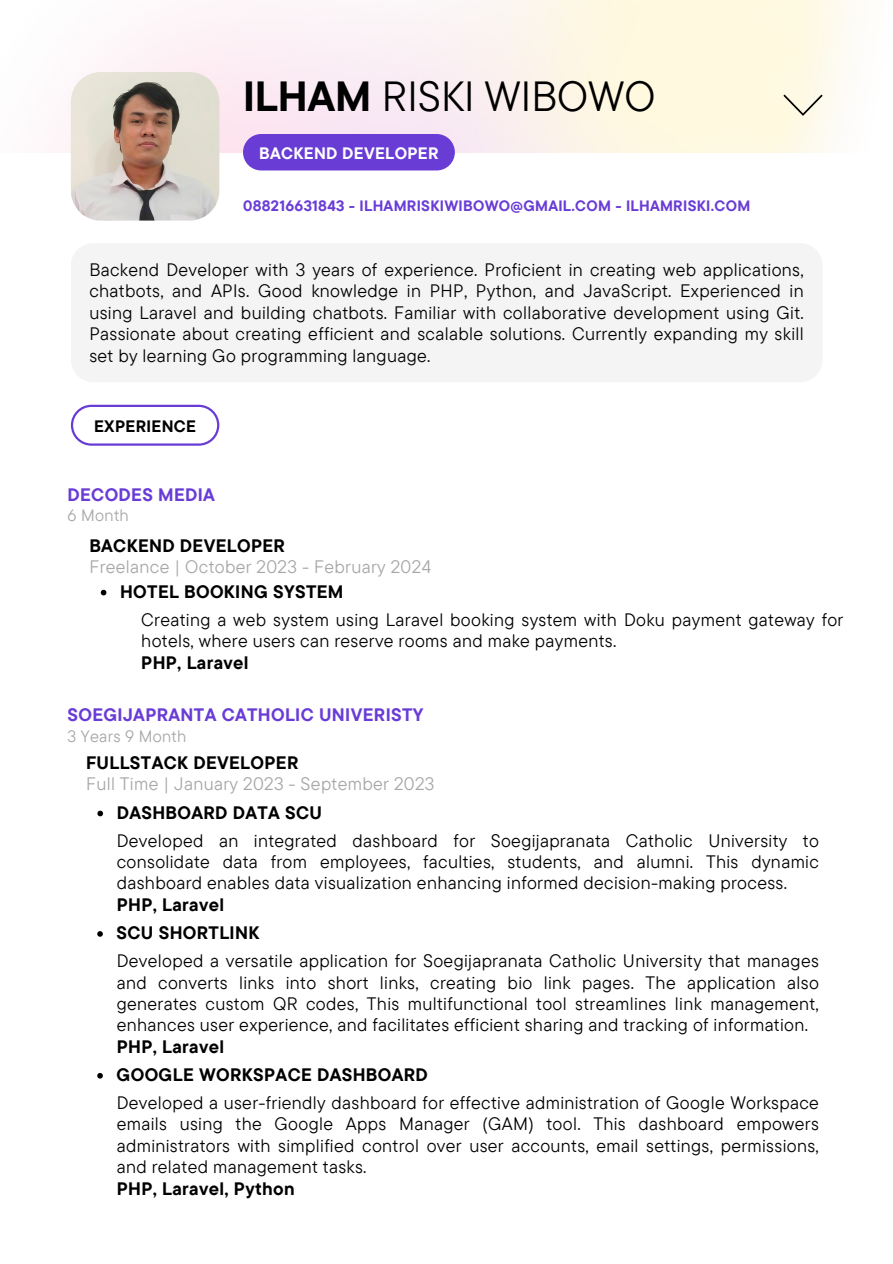
<style>
.page{position:relative;width:893px;height:1264px;background:#fff}
.page>*{position:absolute;margin:0;border:0;box-sizing:border-box;transform-origin:0 0}
.t1{font:42px "TT Commons Pro";color:#000}
.t2{font:18px/21.3px "TT Commons Pro";letter-spacing:.02em;color:#000}
.t3{font:700 18px "TT Commons Pro";letter-spacing:.02em;color:#000}
.t4{font:18px "TT Commons Pro";letter-spacing:.02em;color:#a6a6a6}
.t5{font:700 18px "TT Commons Pro";letter-spacing:.02em;color:#693cd6}
.t6{font:16.5px "TT Commons Pro";letter-spacing:.02em;color:#a6a6a6}
.t7{font:700 16.5px "TT Commons Pro";letter-spacing:.02em;color:#fff}
.t8{font:700 16.5px "TT Commons Pro";letter-spacing:.02em;color:#000}
.t9{font:700 15px "TT Commons Pro";letter-spacing:.02em;color:#693cd6}
.s1{font-weight:700}
</style>
<div class="page">
<img style="left:71px;top:72px;width:148px;height:148px;border-radius:30px">
<svg style="left:783px;top:94px;width:39px;height:22px"></svg>
<div style="left:243px;top:134px;width:212px;height:36px;background:#693cd6"></div>
<svg style="left:71px;top:405px;width:148px;height:40px"></svg>
<div style="left:71px;top:243px;width:751px;height:139px;background:#f4f4f4;border-radius:23px"></div>
<svg style="left:97px;top:810px;width:6px;height:6px"></svg>
<svg style="left:97px;top:931px;width:6px;height:5px"></svg>
<svg style="left:97px;top:1073px;width:6px;height:5px"></svg>
<svg style="left:101px;top:590px;width:5px;height:5px"></svg>
<p class="t1" style="left:243px;top:69px;width:414px"><span class="s1">ILHAM</span> RISKI WIBOWO</p>
<h1 class="t7" style="left:259px;top:142px;width:181px">BACKEND DEVELOPER</h1>
<h2 class="t9" style="left:243px;top:196px;width:508px">088216631843 - ILHAMRISKIWIBOWO@GMAIL.COM - ILHAMRISKI.COM</h2>
<p class="t2" style="left:89px;top:259px;width:715px;text-align:justify">Backend Developer with 3 years of experience. Proficient in creating web applications, chatbots, and APIs. Good knowledge in PHP, Python, and JavaScript. Experienced in using Laravel and building chatbots. Familiar with collaborative development using Git.<br>Passionate about creating efficient and scalable solutions. Currently expanding my skill set by learning Go programming language.</p>
<p class="t8" style="left:94px;top:415px;width:103px">EXPERIENCE</p>
<p class="t5" style="left:67px;top:483px;width:149px">DECODES MEDIA</p>
<p class="t6" style="left:67px;top:504px;width:63px">6 Month</p>
<p class="t3" style="left:89px;top:533px;width:197px">BACKEND DEVELOPER</p>
<p class="t4" style="left:89px;top:555px;width:343px">Freelance | October 2023 - February 2024</p>
<p class="t3" style="left:120px;top:579px;width:225px">HOTEL BOOKING SYSTEM</p>
<h4 class="t2" style="left:141px;top:608px;width:703px">Creating a web system using Laravel booking system with Doku payment gateway for hotels, where users can reserve rooms and make payments.<br><span class="s1">PHP, Laravel</span></h4>
<p class="t5" style="left:67px;top:703px;width:357px">SOEGIJAPRANTA CATHOLIC UNIVERISTY</p>
<p class="t6" style="left:67px;top:725px;width:120px">3 Years 9 Month</p>
<p class="t3" style="left:86px;top:751px;width:214px">FULLSTACK DEVELOPER</p>
<p class="t4" style="left:86px;top:772px;width:350px">Full Time | January 2023 - September 2023</p>
<h4 class="t3" style="left:117px;top:800px;width:207px">DASHBOARD DATA SCU</h4>
<h2 class="t2" style="left:117px;top:829px;width:703px">Developed an integrated dashboard for Soegijapranata Catholic University to consolidate data from employees, faculties, students, and alumni. This dynamic dashboard enables data visualization enhancing informed decision-making process.<br><span class="s1">PHP, Laravel</span></h2>
<p class="t3" style="left:117px;top:921px;width:144px">SCU SHORTLINK</p>
<h4 class="t2" style="left:117px;top:949px;width:703px">Developed a versatile application for Soegijapranata Catholic University that manages and converts links into short links, creating bio link pages. The application also generates custom QR codes, This multifunctional tool streamlines link management, enhances user experience, and facilitates efficient sharing and tracking of information.<br><span class="s1">PHP, Laravel</span></h4>
<p class="t3" style="left:117px;top:1062px;width:313px">GOOGLE WORKSPACE DASHBOARD</p>
<h4 class="t2" style="left:117px;top:1091px;width:703px">Developed a user-friendly dashboard for effective administration of Google Workspace emails using the Google Apps Manager (GAM) tool. This dashboard empowers administrators with simplified control over user accounts, email settings, permissions, and related management tasks.<br><span class="s1">PHP, Laravel, Python</span></h4>
</div>
